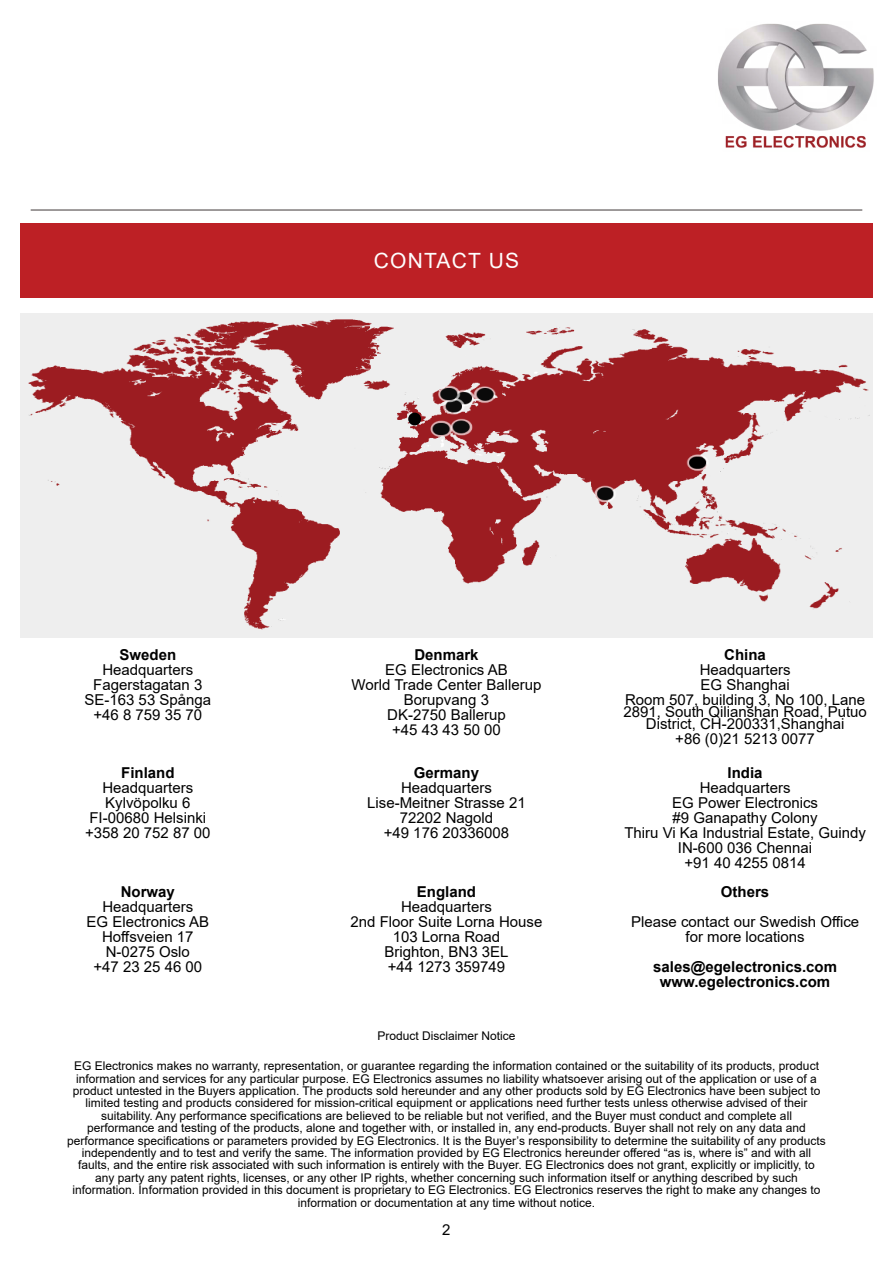
<style>
.page{position:relative;width:893px;height:1263px;background:#fff}
.page>*{position:absolute;margin:0;border:0;box-sizing:border-box;transform-origin:0 0}
.t1{font:21px "Arial";letter-spacing:.055em;color:#fefefe}
.t2{font:15px/15px "Arial";color:#000;text-align:center}
.t3{font:700 15px/15px "Arial";color:#000;text-align:center}
.t4{font:12px/12.5px "Arial";color:#000;text-align:center}
</style>
<div class="page">
<div style="left:20px;top:223px;width:853px;height:75px;background:#bd2025"></div>
<img style="left:718px;top:23px;width:156px;height:125px">
<hr style="left:31px;top:210px;width:831px;height:1px;background:#403938">
<img style="left:20px;top:314px;width:853px;height:323px">
<div style="left:408px;top:413px;width:13px;height:12px;background:#000;border-radius:50%"></div>
<h1 class="t1" style="left:374px;top:253px;width:147px">CONTACT US</h1>
<p class="t3" style="left:120px;top:649px;width:58px">Sweden</p>
<p class="t2" style="left:84px;top:664px;width:128px">Headquarters<br>Fagerstagatan 3<br>SE-163 53 Spånga +46 8 759 35 70</p>
<p class="t3" style="left:121px;top:767px;width:55px">Finland</p>
<p class="t2" style="left:85px;top:782px;width:127px">Headquarters<br>Kylvöpolku 6<br>FI-00680 Helsinki +358 20 752 87 00</p>
<p class="t3" style="left:121px;top:885px;width:56px">Norway</p>
<p class="t2" style="left:87px;top:900px;width:124px">Headquarters<br>EG Electronics AB<br>Hoffsveien 17<br>N-0275 Oslo<br>+47 23 25 46 00</p>
<p class="t3" style="left:414px;top:649px;width:66px">Denmark</p>
<p class="t2" style="left:352px;top:664px;width:191px">EG Electronics AB<br>World Trade Center Ballerup<br>Borupvang 3<br>DK-2750 Ballerup<br>+45 43 43 50 00</p>
<p class="t3" style="left:414px;top:767px;width:67px">Germany</p>
<p class="t2" style="left:367px;top:782px;width:160px">Headquarters<br>Lise-Meitner Strasse 21<br>72202 Nagold<br>+49 176 20336008</p>
<p class="t3" style="left:417px;top:885px;width:61px">England</p>
<p class="t2" style="left:351px;top:900px;width:193px">Headquarters<br>2nd Floor Suite Lorna House<br>103 Lorna Road<br>Brighton, BN3 3EL<br>+44 1273 359749</p>
<p class="t3" style="left:724px;top:649px;width:43px">China</p>
<p class="t2" style="left:625px;top:664px;width:242px">Headquarters<br>EG Shanghai<br>Room 507, building 3, No 100, Lane</p>
<p class="t2" style="left:623px;top:707px;width:245px;line-height:12px">2891, South Qilianshan Road, Putuo<br>District, CH-200331,Shanghai</p>
<p class="t2" style="left:675px;top:733px;width:141px">+86 (0)21 5213 0077</p>
<p class="t3" style="left:728px;top:767px;width:37px">India</p>
<p class="t2" style="left:624px;top:782px;width:243px">Headquarters<br>EG Power Electronics<br>#9 Ganapathy Colony<br>Thiru Vi Ka Industrial Estate, Guindy<br>IN-600 036 Chennai<br>+91 40 4255 0814</p>
<p class="t3" style="left:721px;top:885px;width:50px">Others</p>
<p class="t2" style="left:631px;top:915px;width:230px">Please contact our Swedish Office for more locations</p>
<p class="t3" style="left:653px;top:960px;width:185px">sales@egelectronics.com www.egelectronics.com</p>
<p class="t4" style="left:377px;top:1030px;width:140px">Product Disclaimer Notice</p>
<p class="t4" style="left:67px;top:1061px;width:760px">EG Electronics makes no warranty, representation, or guarantee regarding the information contained or the suitability of its products, product information and services for any particular purpose. EG Electronics assumes no liability whatsoever arising out of the application or use of a product untested in the Buyers application. The products sold hereunder and any other products sold by EG Electronics have been subject to limited testing and products considered for mission-critical equipment or applications need further tests unless otherwise advised of their suitability. Any performance specifications are believed to be reliable but not verified, and the Buyer must conduct and complete all performance and testing of the products, alone and together with, or installed in, any end-products. Buyer shall not rely on any data and performance specifications or parameters provided by EG Electronics. It is the Buyer’s responsibility to determine the suitability of any products independently and to test and verify the same. The information provided by EG Electronics hereunder offered “as is, where is” and with all faults, and the entire risk associated with such information is entirely with the Buyer. EG Electronics does not grant, explicitly or implicitly, to any party any patent rights, licenses, or any other IP rights, whether concerning such information itself or anything described by such information. Information provided in this document is proprietary to EG Electronics. EG Electronics reserves the right to make any changes to information or documentation at any time without notice.</p>
<p class="t2" style="left:442px;top:1223px;width:10px">2</p>
</div>
